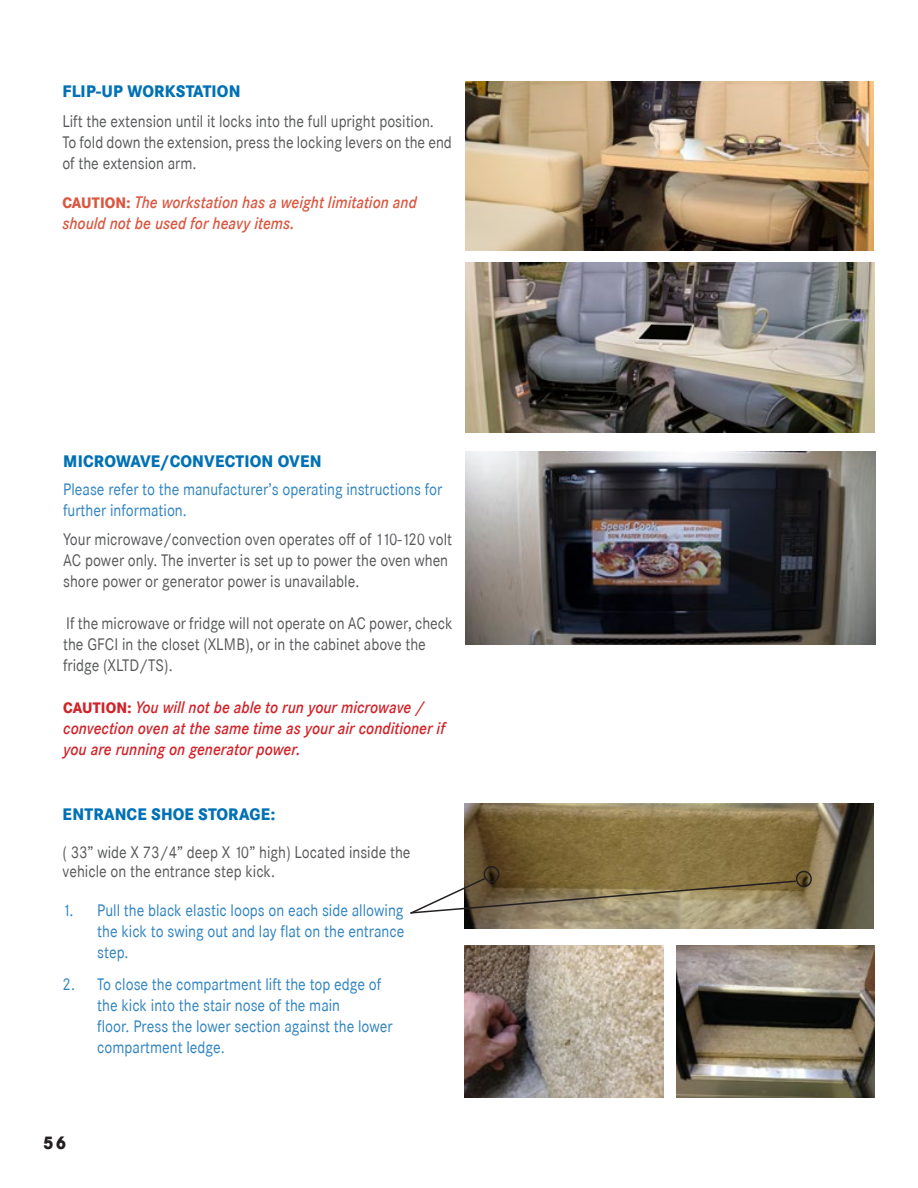
<style>
.page{position:relative;width:918px;height:1188px;background:#fff}
.page>*{position:absolute;margin:0;border:0;box-sizing:border-box;transform-origin:0 0}
.t1{font:800 18px "Corporate SBQ";color:#231f20;scale:.9 1}
.Indented_H2{font:16.5px/21px "Corporate SBQ";color:#57585a;scale:.9 1}
.Indented_H2-2{font:16.5px/21px "Corporate SBQ";color:#2f83c1;scale:.9 1}
.Indented_H2-3{font:italic 500 16.5px/21px "Corporate SBQ";color:#d1232a;scale:.9 1}
.Indented_H2-4{font:italic 500 16.5px/21px "Corporate SBQ";color:#d95842;scale:.9 1}
.Indented_H2-5{font:800 16.5px "Corporate SBQ";letter-spacing:.01em;color:#0071b5;scale:.9 1}
.s1{font-weight:800;font-style:normal;font-size:15px}
</style>
<div class="page">
<img style="left:465px;top:804px;width:409px;height:124px">
<img style="left:465px;top:945px;width:199px;height:153px">
<img style="left:676px;top:945px;width:199px;height:153px">
<div style="left:484px;top:866px;width:16px;height:17px;border:2px solid #231f20;border-radius:50%"></div>
<svg style="left:410px;top:877px;width:388px;height:38px;background:#988a6b"></svg>
<div style="left:796px;top:871px;width:16px;height:16px;border:2px solid #231f20;border-radius:50%"></div>
<img style="left:466px;top:263px;width:409px;height:169px">
<img style="left:466px;top:81px;width:408px;height:170px">
<img style="left:465px;top:452px;width:410px;height:193px">
<p class="Indented_H2-5" style="left:62px;top:81px;width:200px">FLIP-UP WORKSTATION</p>
<p class="Indented_H2" style="left:62px;top:111px;width:414px">Lift the extension until it locks into the full upright position.</p>
<p class="Indented_H2" style="left:62px;top:132px;width:434px">To fold down the extension, press the locking levers on the end of the extension arm.</p>
<p class="Indented_H2-4" style="left:62px;top:192px;width:395px"><span class="s1">CAUTION:</span> The workstation has a weight limitation and should not be used for heavy items.</p>
<p class="Indented_H2-5" style="left:63px;top:450px;width:289px">MICROWAVE/CONVECTION OVEN</p>
<p class="Indented_H2-2" style="left:63px;top:479px;width:423px">Please refer to the manufacturer’s operating instructions for further information.</p>
<p class="Indented_H2" style="left:63px;top:529px;width:434px">Your microwave/convection oven operates off of 110-120 volt<br>AC power only. The inverter is set up to power the oven when shore power or generator power is unavailable.</p>
<p class="Indented_H2" style="left:63px;top:613px;width:434px">If the microwave or fridge will not operate on AC power, check the GFCI in the closet (XLMB), or in the cabinet above the fridge (XLTD/TS).</p>
<p class="Indented_H2-3" style="left:63px;top:696px;width:426px"><span class="s1">CAUTION:</span> You will not be able to run your microwave / convection oven at the same time as your air conditioner if you are running on generator power.</p>
<p class="Indented_H2-5" style="left:63px;top:804px;width:238px">ENTRANCE SHOE STORAGE:</p>
<p class="Indented_H2" style="left:63px;top:843px;width:388px;line-height:19.5px">( 33” wide X 73/4” deep X 10” high) Located inside the vehicle on the entrance step kick.</p>
<p class="Indented_H2-2" style="left:97px;top:900px;width:343px;text-align:justify;text-indent:-35px">1. Pull the black elastic loops on each side allowing the kick to swing out and lay flat on the entrance step.</p>
<p class="Indented_H2-2" style="left:97px;top:974px;width:330px;text-indent:-35px">2. To close the compartment lift the top edge of the kick into the stair nose of the main<br>floor. Press the lower section against the lower compartment ledge.</p>
<p class="t1" style="left:43px;top:1131px;width:27px">56</p>
</div>
